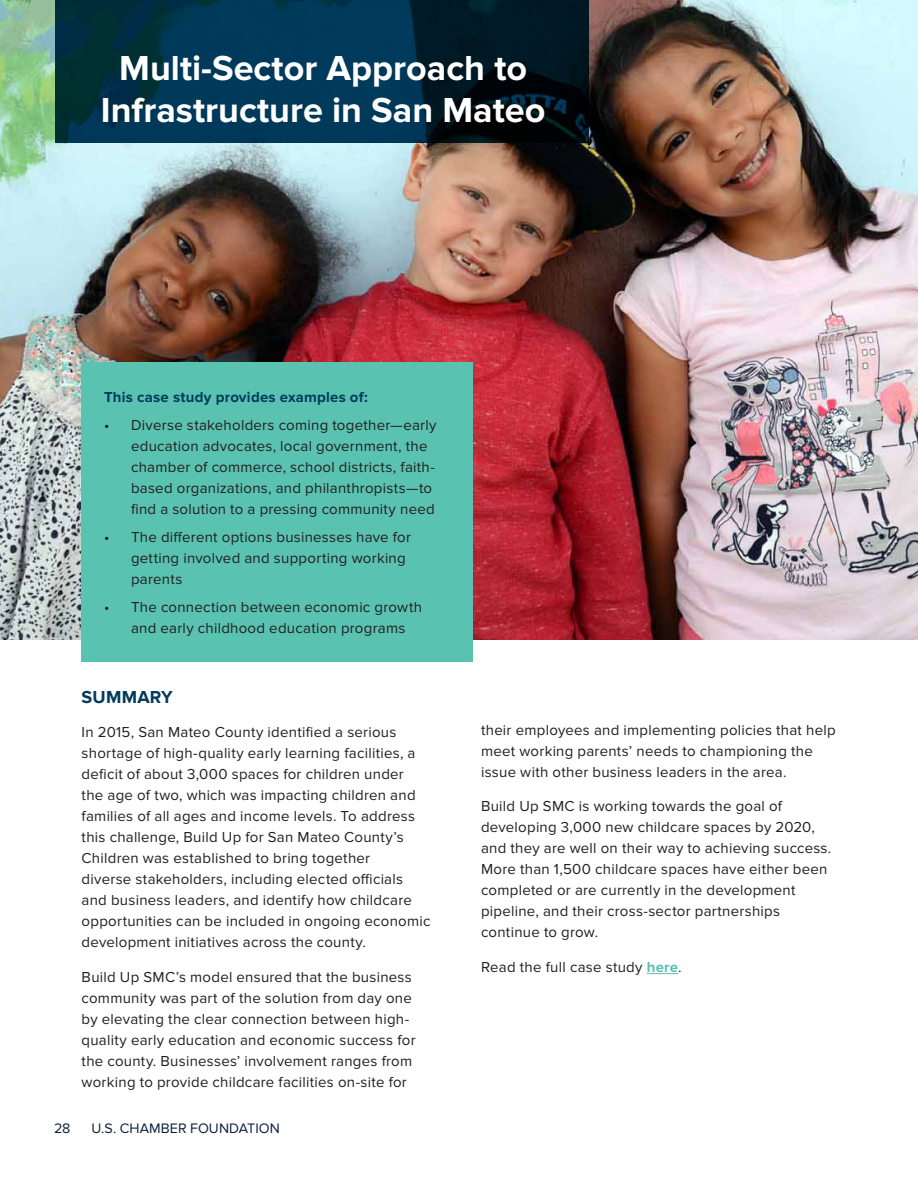
<style>
.page{position:relative;width:918px;height:1188px;background:#fff}
.page>*{position:absolute;margin:0;border:0;box-sizing:border-box;transform-origin:0 0}
.t1{font:700 36px/42px "Proxima Nova";color:#fff;text-align:center}
.body_copy_10_14{font:700 18px "Proxima Nova";letter-spacing:.015em;color:#003b5c}
.body_copy_10_14-2{font:15px/21px "Proxima Nova";letter-spacing:.015em;color:#231f20}
.body_copy_10_14-3{font:700 15px "Proxima Nova";letter-spacing:.015em;color:#003b5c}
.t2{font:14.25px "Proxima Nova";letter-spacing:.005em;color:#0c1f3f}
.s1{font-weight:700;color:#5ac2b1}
</style>
<div class="page">
<img style="left:0;top:0;width:918px;height:639px">
<hr style="left:647px;top:973px;width:31px;height:1px;background:#5ac2b1">
<div style="left:81px;top:362px;width:391px;height:300px;background:#5ac2b1"></div>
<svg style="left:56px;top:0;width:534px;height:142px;background:#002b40"></svg>
<p class="t1" style="left:101px;top:48px;width:446px">Multi-Sector Approach to<br>Infrastructure in San Mateo</p>
<p class="body_copy_10_14-3" style="left:104px;top:389px;width:265px">This case study provides examples of:</p>
<p class="body_copy_10_14-2" style="left:131px;top:415px;width:307px;text-indent:-27px">• Diverse stakeholders coming together—early education advocates, local government, the chamber of commerce, school districts, faith&shy;based organizations, and philanthropists—to find a solution to a pressing community need</p>
<p class="body_copy_10_14-2" style="left:131px;top:527px;width:281px;text-indent:-27px">• The different options businesses have for getting involved and supporting working parents</p>
<p class="body_copy_10_14-2" style="left:131px;top:596px;width:293px;text-indent:-27px">• The connection between economic growth and early childhood education programs</p>
<p class="body_copy_10_14" style="left:82px;top:686px;width:93px">SUMMARY</p>
<p class="body_copy_10_14-2" style="left:82px;top:722px;width:350px">In 2015, San Mateo County identified a serious shortage of high-quality early learning facilities, a deficit of about 3,000 spaces for children under<br>the age of two, which was impacting children and families of all ages and income levels. To address this challenge, Build Up for San Mateo County’s Children was established to bring together<br>diverse stakeholders, including elected officials and business leaders, and identify how childcare opportunities can be included in ongoing economic development initiatives across the county.</p>
<p class="body_copy_10_14-2" style="left:82px;top:966px;width:336px">Build Up SMC’s model ensured that the business community was part of the solution from day one by elevating the clear connection between high&shy;quality early education and economic success for the county. Businesses’ involvement ranges from working to provide childcare facilities on-site for</p>
<p class="t2" style="left:54px;top:1120px;width:18px">28</p>
<p class="t2" style="left:91px;top:1120px;width:190px">U.S. CHAMBER FOUNDATION</p>
<p class="body_copy_10_14-2" style="left:481px;top:719px;width:356px">their employees and implementing policies that help meet working parents’ needs to championing the issue with other business leaders in the area.</p>
<p class="body_copy_10_14-2" style="left:481px;top:796px;width:352px">Build Up SMC is working towards the goal of developing 3,000 new childcare spaces by 2020, and they are well on their way to achieving success.<br>More than 1,500 childcare spaces have either been completed or are currently in the development pipeline, and their cross-sector partnerships continue to grow.</p>
<p class="body_copy_10_14-2" style="left:481px;top:956px;width:202px">Read the full case study <span class="s1">here</span>.</p>
</div>
